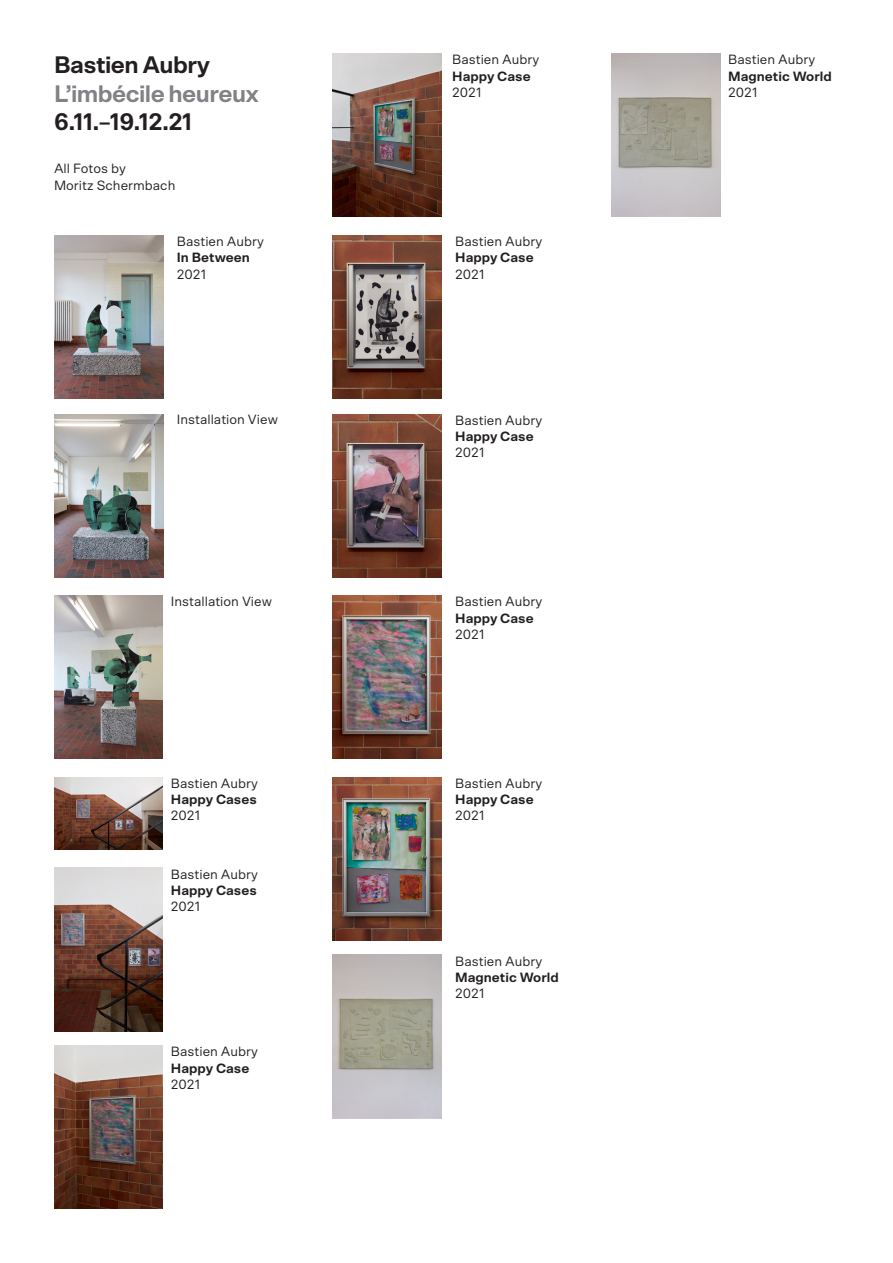
<style>
.page{position:relative;width:893px;height:1263px;background:#fff}
.page>*{position:absolute;margin:0;border:0;box-sizing:border-box;transform-origin:0 0}
.t1{font:700 24px "Scto Grotesk A";letter-spacing:-.025em;color:#231f20}
.t2{font:700 24px "Scto Grotesk A";letter-spacing:-.025em;color:#808285}
.t3{font:13.5px/16.2px "Scto Grotesk A";color:#231f20}
.t4{font:700 13.5px "Scto Grotesk A";color:#231f20}
</style>
<div class="page">
<img style="left:54px;top:596px;width:109px;height:163px">
<img style="left:333px;top:235px;width:109px;height:164px">
<img style="left:55px;top:235px;width:108px;height:164px">
<img style="left:333px;top:596px;width:109px;height:163px">
<img style="left:54px;top:1046px;width:109px;height:163px">
<img style="left:54px;top:868px;width:109px;height:163px">
<img style="left:333px;top:414px;width:109px;height:163px">
<img style="left:55px;top:414px;width:108px;height:163px">
<img style="left:333px;top:777px;width:109px;height:163px">
<img style="left:333px;top:955px;width:109px;height:163px">
<img style="left:333px;top:54px;width:109px;height:163px">
<img style="left:611px;top:54px;width:109px;height:163px">
<img style="left:54px;top:777px;width:109px;height:73px">
<h1 class="t1" style="left:54px;top:50px;width:158px">Bastien Aubry</h1>
<h1 class="t2" style="left:54px;top:79px;width:207px">L’imbécile heureux</h1>
<h1 class="t1" style="left:54px;top:107px;width:140px">6.11.–19.12.21</h1>
<p class="t3" style="left:54px;top:160px;width:123px">All Fotos by<br>Moritz Schermbach</p>
<p class="t3" style="left:177px;top:233px;width:89px">Bastien Aubry</p>
<p class="t4" style="left:177px;top:250px;width:75px">In Between</p>
<p class="t3" style="left:177px;top:266px;width:31px">2021</p>
<p class="t3" style="left:452px;top:51px;width:89px">Bastien Aubry</p>
<p class="t4" style="left:452px;top:68px;width:80px">Happy Case</p>
<p class="t3" style="left:452px;top:84px;width:31px">2021</p>
<p class="t3" style="left:455px;top:233px;width:89px">Bastien Aubry</p>
<p class="t4" style="left:455px;top:250px;width:80px">Happy Case</p>
<p class="t3" style="left:455px;top:266px;width:31px">2021</p>
<p class="t3" style="left:177px;top:411px;width:103px">Installation View</p>
<p class="t3" style="left:455px;top:412px;width:89px">Bastien Aubry</p>
<p class="t4" style="left:455px;top:428px;width:80px">Happy Case</p>
<p class="t3" style="left:455px;top:444px;width:31px">2021</p>
<p class="t3" style="left:171px;top:593px;width:103px">Installation View</p>
<p class="t3" style="left:171px;top:775px;width:89px">Bastien Aubry</p>
<p class="t4" style="left:171px;top:791px;width:87px">Happy Cases</p>
<p class="t3" style="left:171px;top:807px;width:31px">2021</p>
<p class="t3" style="left:171px;top:866px;width:89px">Bastien Aubry</p>
<p class="t4" style="left:171px;top:882px;width:87px">Happy Cases</p>
<p class="t3" style="left:171px;top:898px;width:31px">2021</p>
<p class="t3" style="left:171px;top:1043px;width:89px">Bastien Aubry</p>
<p class="t4" style="left:171px;top:1060px;width:80px">Happy Case</p>
<p class="t3" style="left:171px;top:1076px;width:31px">2021</p>
<p class="t3" style="left:455px;top:593px;width:89px">Bastien Aubry</p>
<p class="t4" style="left:455px;top:610px;width:80px">Happy Case</p>
<p class="t3" style="left:455px;top:626px;width:31px">2021</p>
<p class="t3" style="left:455px;top:775px;width:89px">Bastien Aubry</p>
<p class="t4" style="left:455px;top:791px;width:80px">Happy Case</p>
<p class="t3" style="left:455px;top:807px;width:31px">2021</p>
<p class="t3" style="left:455px;top:953px;width:89px">Bastien Aubry</p>
<p class="t4" style="left:455px;top:969px;width:105px">Magnetic World</p>
<p class="t3" style="left:455px;top:985px;width:31px">2021</p>
<p class="t3" style="left:728px;top:51px;width:89px">Bastien Aubry</p>
<p class="t4" style="left:728px;top:68px;width:105px">Magnetic World</p>
<p class="t3" style="left:728px;top:84px;width:31px">2021</p>
</div>
